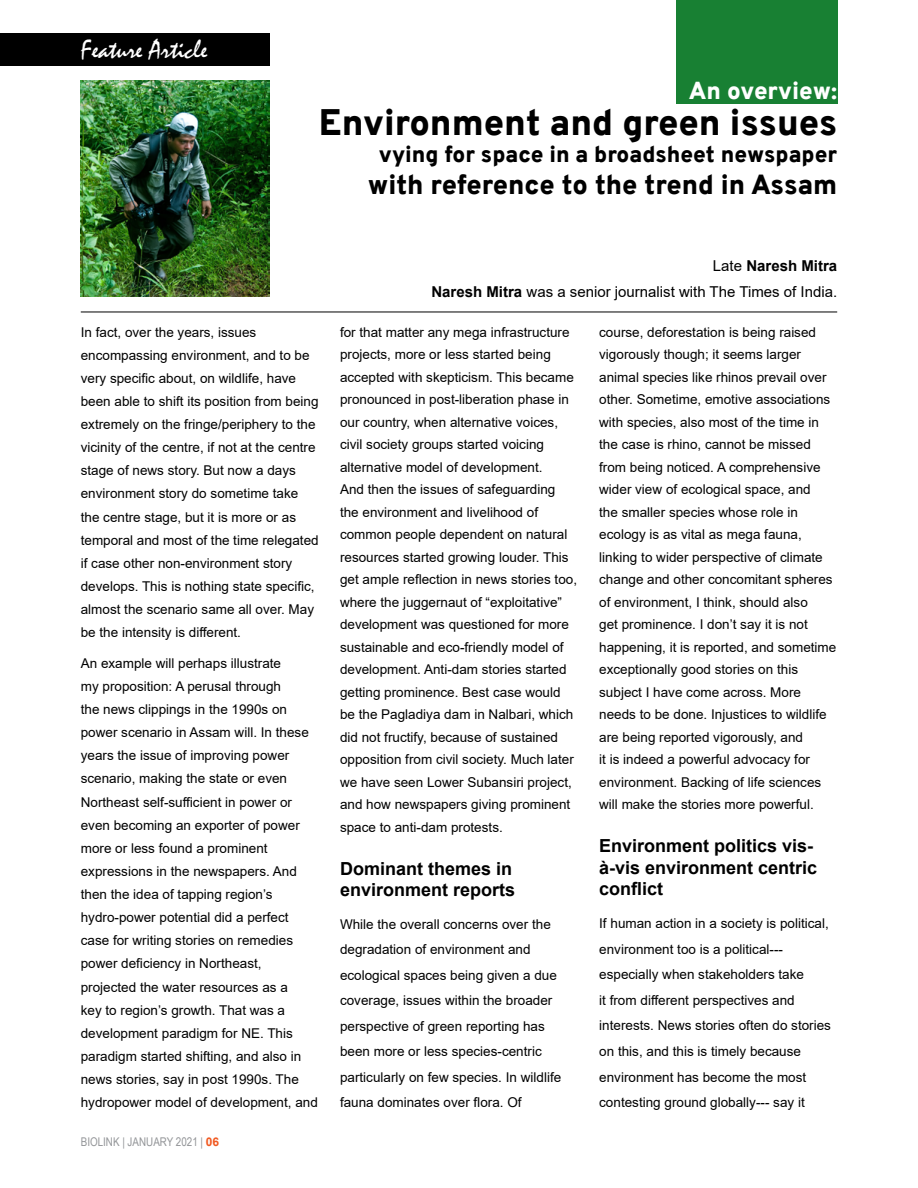
<style>
.page{position:relative;width:918px;height:1188px;background:#fff}
.page>*{position:absolute;margin:0;border:0;box-sizing:border-box;transform-origin:0 0}
.t1{font:900 36px "Overpass";color:#000}
.t2{font:900 27px "Overpass";letter-spacing:-.005em;color:#000}
.t3{font:27px "Mistral";color:#fff}
.t4{font:900 24px "Overpass";color:#fff}
.t5{font:900 22.5px "Overpass";color:#000}
.t6{font:700 18px/21.6px "Arial";color:#000}
.t7{font:15px/25.5px "Arial";color:#000;text-align:right}
.t8{font:13.5px/22.5px "Arial";color:#000}
.t9{font:12px "Arial Narrow";color:#939598}
.s1{font-weight:700}
.s2{font-family:"Arial";font-weight:700;color:#f15a22}
</style>
<div class="page">
<div style="left:676px;top:0;width:161px;height:104px;background:#188033"></div>
<img style="left:81px;top:81px;width:189px;height:216px">
<hr style="left:81px;top:312px;width:756px;height:1px;background:#000">
<div style="left:0;top:33px;width:270px;height:33px;background:#000"></div>
<h2 class="t3" style="left:81px;top:33px;width:128px">Feature Article</h2>
<h3 class="t4" style="left:689px;top:73px;width:150px">An overview:</h3>
<h1 class="t1" style="left:319px;top:97px;width:520px">Environment and green issues</h1>
<h3 class="t5" style="left:379px;top:138px;width:460px">vying for space in a broadsheet newspaper</h3>
<h2 class="t2" style="left:368px;top:166px;width:471px">with reference to the trend in Assam</h2>
<p class="t7" style="left:431px;top:253px;width:407px">Late <span class="s1">Naresh Mitra<br>Naresh Mitra</span> was a senior journalist with The Times of India.</p>
<p class="t8" style="left:81px;top:320px;width:239px;line-height:23.1px">In fact, over the years, issues encompassing environment, and to be very specific about, on wildlife, have been able to shift its position from being extremely on the fringe/periphery to the vicinity of the centre, if not at the centre stage of news story. But now a days environment story do sometime take the centre stage, but it is more or as temporal and most of the time relegated if case other non-environment story develops. This is nothing state specific, almost the scenario same all over. May be the intensity is different.</p>
<p class="t8" style="left:81px;top:651px;width:239px;line-height:23.1px">An example will perhaps illustrate<br>my proposition: A perusal through<br>the news clippings in the 1990s on power scenario in Assam will. In these years the issue of improving power scenario, making the state or even Northeast self-sufficient in power or even becoming an exporter of power more or less found a prominent expressions in the newspapers. And then the idea of tapping region’s hydro-power potential did a perfect case for writing stories on remedies power deficiency in Northeast, projected the water resources as a<br>key to region’s growth. That was a development paradigm for NE. This paradigm started shifting, and also in news stories, say in post 1990s. The hydropower model of development, and</p>
<p class="t9" style="left:81px;top:1133px;width:140px">BIOLINK | JANUARY 2021 | <span class="s2">06</span></p>
<p class="t8" style="left:340px;top:321px;width:239px">for that matter any mega infrastructure projects, more or less started being accepted with skepticism. This became pronounced in post-liberation phase in our country, when alternative voices, civil society groups started voicing alternative model of development.<br>And then the issues of safeguarding the environment and livelihood of common people dependent on natural resources started growing louder. This get ample reflection in news stories too, where the juggernaut of “exploitative” development was questioned for more sustainable and eco-friendly model of development. Anti-dam stories started getting prominence. Best case would be the Pagladiya dam in Nalbari, which did not fructify, because of sustained opposition from civil society. Much later we have seen Lower Subansiri project, and how newspapers giving prominent space to anti-dam protests.</p>
<h3 class="t6" style="left:340px;top:858px;width:177px">Dominant themes in environment reports</h3>
<p class="t8" style="left:599px;top:321px;width:239px">course, deforestation is being raised vigorously though; it seems larger animal species like rhinos prevail over other. Sometime, emotive associations with species, also most of the time in the case is rhino, cannot be missed from being noticed. A comprehensive wider view of ecological space, and<br>the smaller species whose role in ecology is as vital as mega fauna, linking to wider perspective of climate change and other concomitant spheres of environment, I think, should also<br>get prominence. I don’t say it is not happening, it is reported, and sometime exceptionally good stories on this subject I have come across. More needs to be done. Injustices to wildlife are being reported vigorously, and<br>it is indeed a powerful advocacy for environment. Backing of life sciences will make the stories more powerful.</p>
<h3 class="t6" style="left:599px;top:835px;width:220px">Environment politics vis&shy;à-vis environment centric conflict</h3>
<p class="t8" style="left:340px;top:911px;width:223px;line-height:25.5px">While the overall concerns over the degradation of environment and ecological spaces being given a due coverage, issues within the broader perspective of green reporting has been more or less species-centric particularly on few species. In wildlife fauna dominates over flora. Of</p>
<p class="t8" style="left:599px;top:910px;width:233px;line-height:25.7px">If human action in a society is political, environment too is a political--- especially when stakeholders take<br>it from different perspectives and interests. News stories often do stories on this, and this is timely because environment has become the most contesting ground globally--- say it</p>
</div>
